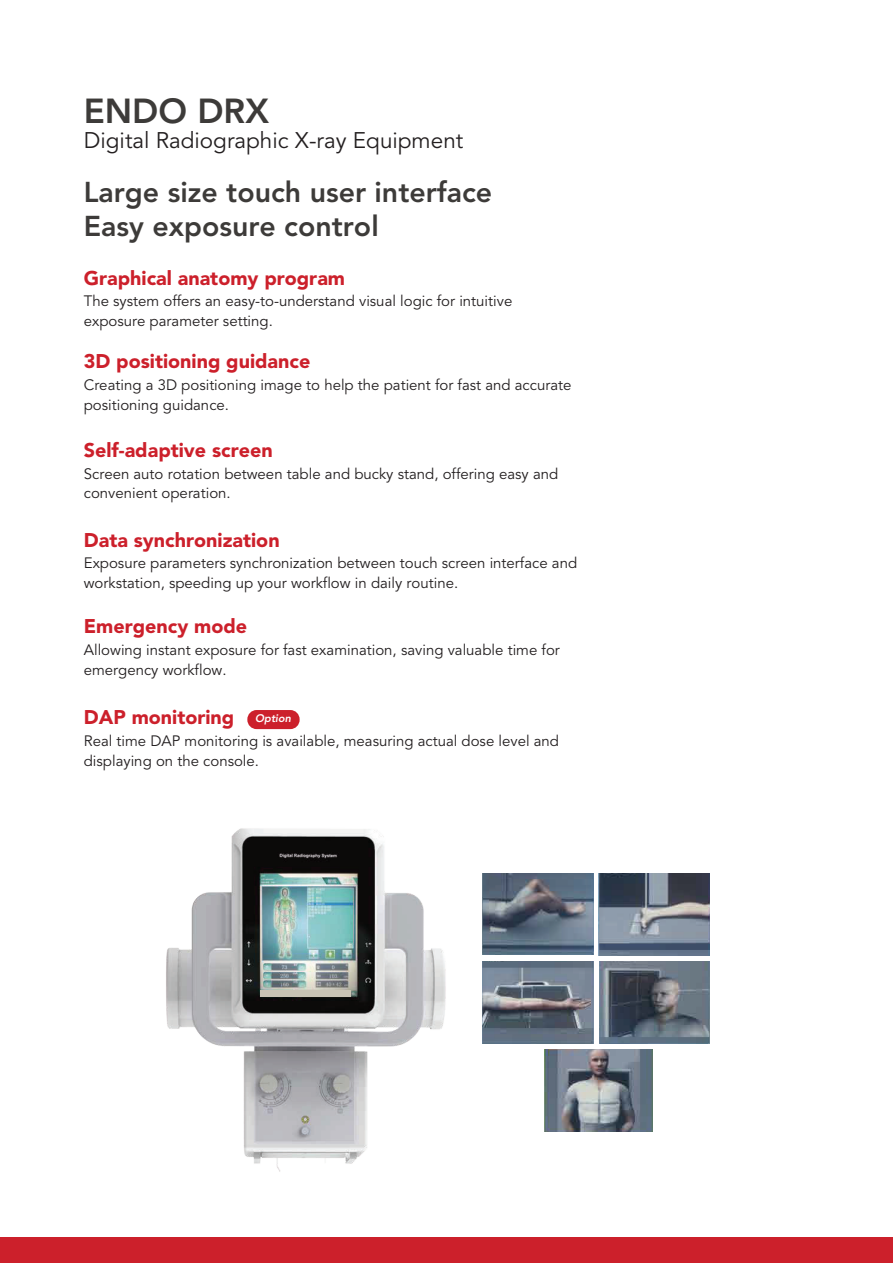
<style>
.page{position:relative;width:893px;height:1263px;background:#fff}
.page>*{position:absolute;margin:0;border:0;box-sizing:border-box;transform-origin:0 0}
.t1{font:800 34.5px "Avenir LT Pro";color:#3d3b39}
.t2{font:800 28.5px/34.2px "Avenir LT Pro";color:#3d3b39}
.t3{font:22.5px "Avenir";color:#231f20}
.t4{font:900 19.8px "Avenir";color:#cc202b}
.t5{font:15px/19.8px "Avenir";color:#231f20}
.t6{font:italic 800 10.95px "Avenir LT Pro";color:#fff}
</style>
<div class="page">
<div style="left:0;top:1237px;width:893px;height:26px;background:#cc202b"></div>
<img style="left:166px;top:828px;width:340px;height:344px">
<img style="left:545px;top:1050px;width:107px;height:82px">
<img style="left:599px;top:961px;width:110px;height:82px">
<img style="left:482px;top:961px;width:111px;height:82px">
<img style="left:599px;top:873px;width:111px;height:82px">
<img style="left:482px;top:873px;width:111px;height:82px">
<div style="left:260px;top:990px;width:91px;height:6px;background:#c9c3b4"></div>
<div style="left:247px;top:710px;width:53px;height:19px;background:#cc202b;border-radius:9px"></div>
<h1 class="t1" style="left:84px;top:90px;width:187px">ENDO DRX</h1>
<h3 class="t3" style="left:84px;top:123px;width:381px">Digital Radiographic X-ray Equipment</h3>
<h2 class="t2" style="left:84px;top:175px;width:410px">Large size touch user interface<br>Easy exposure control</h2>
<h3 class="t4" style="left:84px;top:266px;width:263px">Graphical anatomy program</h3>
<p class="t5" style="left:84px;top:292px;width:430px">The system offers an easy-to-understand visual logic for intuitive exposure parameter setting.</p>
<h3 class="t4" style="left:84px;top:349px;width:228px">3D positioning guidance</h3>
<p class="t5" style="left:84px;top:375px;width:489px">Creating a 3D positioning image to help the patient for fast and accurate positioning guidance.</p>
<h3 class="t4" style="left:84px;top:438px;width:190px">Self-adaptive screen</h3>
<p class="t5" style="left:84px;top:464px;width:476px">Screen auto rotation between table and bucky stand, offering easy and convenient operation.</p>
<h3 class="t4" style="left:84px;top:528px;width:197px">Data synchronization</h3>
<p class="t5" style="left:84px;top:553px;width:495px">Exposure parameters synchronization between touch screen interface and workstation, speeding up your workflow in daily routine.</p>
<h3 class="t4" style="left:84px;top:614px;width:165px">Emergency mode</h3>
<p class="t5" style="left:84px;top:640px;width:478px">Allowing instant exposure for fast examination, saving valuable time for emergency workflow.</p>
<h3 class="t4" style="left:84px;top:705px;width:152px">DAP monitoring</h3>
<p class="t5" style="left:84px;top:731px;width:477px">Real time DAP monitoring is available, measuring actual dose level and displaying on the console.</p>
<p class="t6" style="left:255px;top:712px;width:37px">Option</p>
</div>
